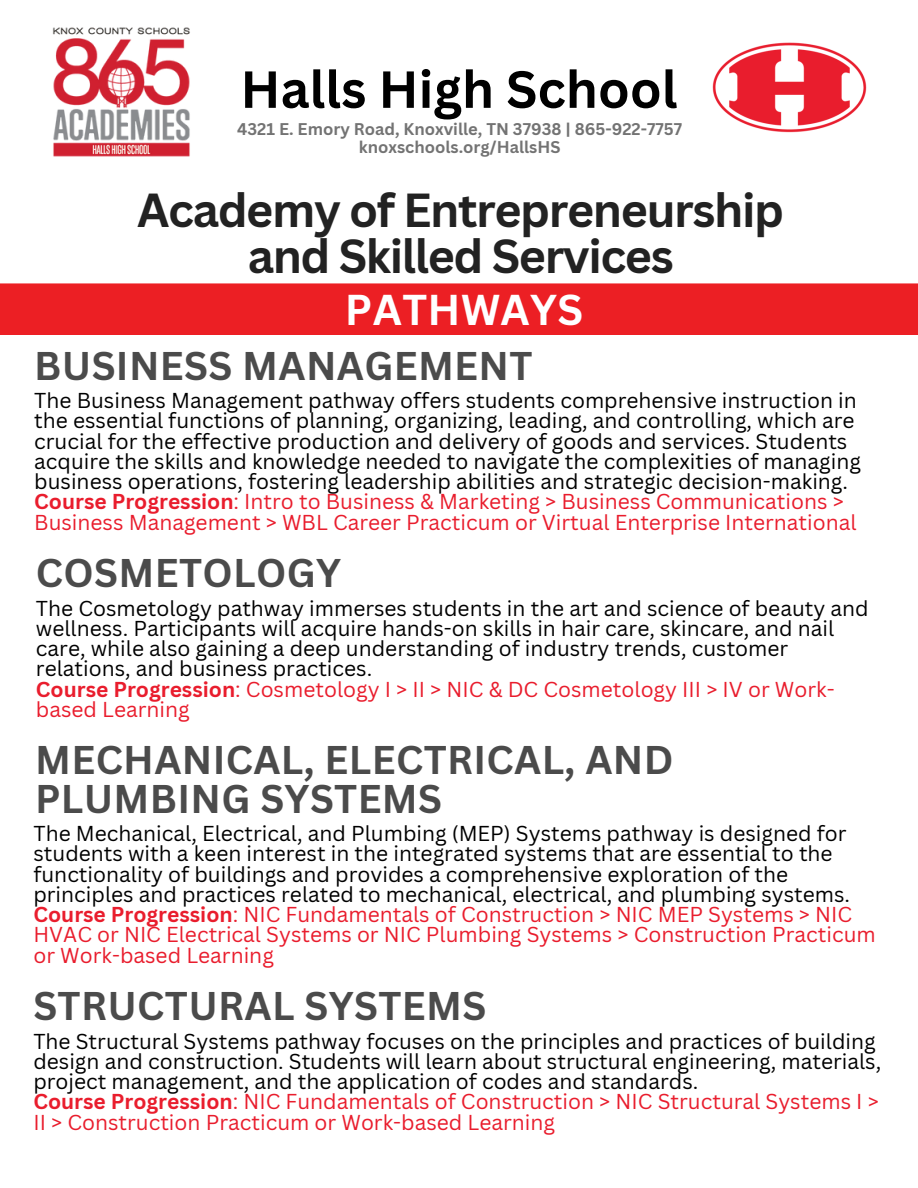
<style>
.page{position:relative;width:918px;height:1188px;background:#fff}
.page>*{position:absolute;margin:0;border:0;box-sizing:border-box;transform-origin:0 0}
.t1{font:700 51px "Canva Sans";color:#000}
.t2{font:700 46.5px/46.2px "Canva Sans";letter-spacing:-.03em;color:#222;text-align:center}
.t3{font:700 42px "Canva Sans";letter-spacing:.01em;color:#fff}
.t4{font:700 39px/38.2px "Canva Sans";letter-spacing:.01em;color:#4b4b4b}
.t5{font:21px/20.2px "Canva Sans";color:#000}
.t6{font:700 16.5px "Canva Sans";color:#737373}
.s1{font-weight:700;color:#e91d2d}
.s2{color:#e91d2d}
</style>
<div class="page">
<div style="left:0;top:283px;width:918px;height:52px;background:#ec1f24"></div>
<img style="left:52px;top:27px;width:138px;height:130px">
<img style="left:712px;top:42px;width:155px;height:91px">
<h3 class="t1" style="left:240px;top:53px;width:439px">Halls High School</h3>
<h2 class="t6" style="left:237px;top:117px;width:446px">4321 E. Emory Road, Knoxville, TN 37938 | 865-922-7757</h2>
<h3 class="t6" style="left:359px;top:135px;width:203px">knoxschools.org/HallsHS</h3>
<h2 class="t2" style="left:137px;top:186px;width:648px">Academy of Entrepreneurship and Skilled Services</h2>
<h3 class="t3" style="left:345px;top:280px;width:240px">PATHWAYS</h3>
<h1 class="t4" style="left:34px;top:345px;width:500px">BUSINESS MANAGEMENT</h1>
<p class="t5" style="left:34px;top:390px;width:828px">The Business Management pathway offers students comprehensive instruction in the essential functions of planning, organizing, leading, and controlling, which are crucial for the effective production and delivery of goods and services. Students acquire the skills and knowledge needed to navigate the complexities of managing business operations, fostering leadership abilities and strategic decision-making.<br><span class="s1">Course Progression</span><span class="s2">: Intro to Business &amp; Marketing &gt; Business Communications &gt; Business Management &gt; WBL Career Practicum or Virtual Enterprise International</span></p>
<h2 class="t4" style="left:36px;top:553px;width:307px">COSMETOLOGY</h2>
<h2 class="t5" style="left:36px;top:597px;width:834px">The Cosmetology pathway immerses students in the art and science of beauty and wellness. Participants will acquire hands-on skills in hair care, skincare, and nail care, while also gaining a deep understanding of industry trends, customer relations, and business practices.<br><span class="s1">Course Progression</span><span class="s2">: Cosmetology I &gt; II &gt; NIC &amp; DC Cosmetology III &gt; IV or Work&shy;based Learning</span></h2>
<p class="t4" style="left:35px;top:740px;width:640px">MECHANICAL, ELECTRICAL, AND<br>PLUMBING SYSTEMS</p>
<h1 class="t5" style="left:33px;top:823px;width:844px">The Mechanical, Electrical, and Plumbing (MEP) Systems pathway is designed for students with a keen interest in the integrated systems that are essential to the functionality of buildings and provides a comprehensive exploration of the principles and practices related to mechanical, electrical, and plumbing systems.<br><span class="s1">Course Progression</span><span class="s2">: NIC Fundamentals of Construction &gt; NIC MEP Systems &gt; NIC HVAC or NIC Electrical Systems or NIC Plumbing Systems &gt; Construction Practicum or Work-based Learning</span></h1>
<p class="t4" style="left:33px;top:986px;width:454px">STRUCTURAL SYSTEMS</p>
<p class="t5" style="left:33px;top:1030px;width:849px">The Structural Systems pathway focuses on the principles and practices of building design and construction. Students will learn about structural engineering, materials, project management, and the application of codes and standards.<br><span class="s1">Course Progression</span><span class="s2">: NIC Fundamentals of Construction &gt; NIC Structural Systems I &gt; II &gt; Construction Practicum or Work-based Learning</span></p>
</div>
